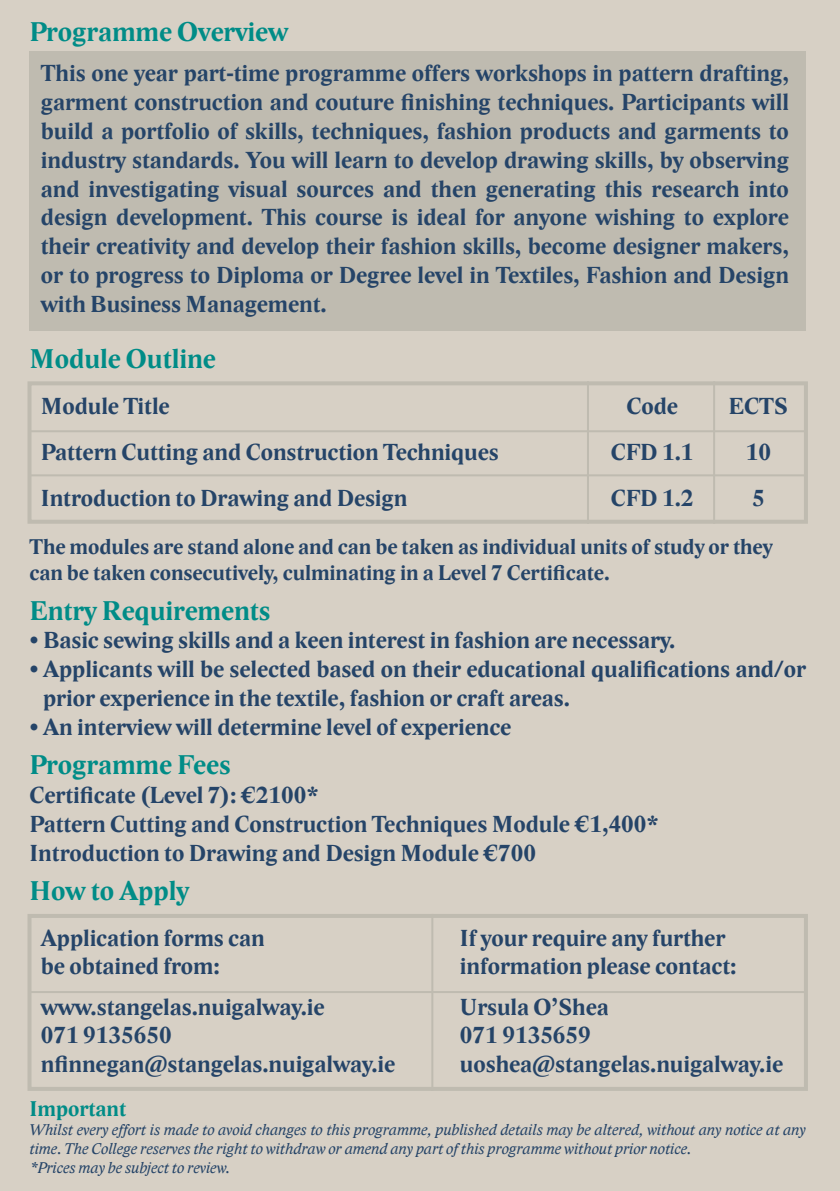
<style>
.page{position:relative;width:840px;height:1191px;background:#fff}
.page>*{position:absolute;margin:0;border:0;box-sizing:border-box;transform-origin:0 0}
.t1{font:700 28px "Lido STFCE";color:#008c87}
.t2{font:700 24px/28.8px "Lido STFCE";color:#254468}
.t3{font:700 22px/26px "Lido STFCE";color:#254468}
.t4{font:700 22px "Lido STFCE";color:#008c87}
.t5{font:italic 16px/19.2px "Lido STFCE";color:#254468}
</style>
<div class="page">
<div style="left:0;top:0;width:839px;height:1191px;background:#d7d0c5"></div>
<div style="left:29px;top:52px;width:776px;height:279px;background:#bfbbb0"></div>
<div style="left:27px;top:381px;width:780px;height:143px;border:4px solid #bfbbb0"></div>
<div style="left:27px;top:914px;width:780px;height:176px;border:4px solid #bfbbb0"></div>
<hr style="left:29px;top:430px;width:776px;height:2px;background:#bfbbb0">
<hr style="left:29px;top:991px;width:776px;height:2px;background:#bfbbb0">
<hr style="left:29px;top:474px;width:776px;height:2px;background:#bfbbb0">
<hr style="left:586px;top:381px;width:2px;height:143px;background:#bfbbb0">
<hr style="left:431px;top:914px;width:2px;height:176px;background:#bfbbb0">
<hr style="left:712px;top:381px;width:2px;height:143px;background:#bfbbb0">
<p class="t1" style="left:29px;top:15px;width:260px">Programme Overview</p>
<p class="t2" style="left:41px;top:59px;width:749px;text-align:justify">This one year part-time programme offers workshops in pattern drafting, garment construction and couture finishing techniques. Participants will build a portfolio of skills, techniques, fashion products and garments to industry standards. You will learn to develop drawing skills, by observing and investigating visual sources and then generating this research into design development. This course is ideal for anyone wishing to explore their creativity and develop their fashion skills, become designer makers, or to progress to Diploma or Degree level in Textiles, Fashion and Design with Business Management.</p>
<p class="t1" style="left:29px;top:342px;width:188px">Module Outline</p>
<p class="t2" style="left:41px;top:392px;width:130px">Module Title</p>
<p class="t2" style="left:626px;top:392px;width:53px">Code</p>
<p class="t2" style="left:728px;top:392px;width:61px">ECTS</p>
<p class="t2" style="left:41px;top:438px;width:459px">Pattern Cutting and Construction Techniques</p>
<p class="t2" style="left:610px;top:438px;width:84px">CFD 1.1</p>
<p class="t2" style="left:745px;top:438px;width:27px">10</p>
<p class="t2" style="left:41px;top:483px;width:368px">Introduction to Drawing and Design</p>
<p class="t2" style="left:610px;top:483px;width:84px">CFD 1.2</p>
<p class="t2" style="left:751px;top:483px;width:14px">5</p>
<p class="t3" style="left:29px;top:534px;width:744px">The modules are stand alone and can be taken as individual units of study or they can be taken consecutively, culminating in a Level 7 Certificate.</p>
<p class="t1" style="left:29px;top:593px;width:242px">Entry Requirements</p>
<p class="t2" style="left:29px;top:626px;width:647px">• Basic sewing skills and a keen interest in fashion are necessary.</p>
<p class="t2" style="left:43px;top:655px;width:763px;text-indent:-14px">• Applicants will be selected based on their educational qualifications and/or prior experience in the textile, fashion or craft areas.</p>
<p class="t2" style="left:29px;top:713px;width:483px">• An interview will determine level of experience</p>
<p class="t1" style="left:29px;top:748px;width:202px">Programme Fees</p>
<p class="t2" style="left:29px;top:781px;width:630px">Certificate (Level 7): €2100*<br>Pattern Cutting and Construction Techniques Module €1,400*<br>Introduction to Drawing and Design Module €700</p>
<p class="t1" style="left:29px;top:873px;width:161px">How to Apply</p>
<p class="t2" style="left:41px;top:923px;width:225px">Application forms can</p>
<p class="t2" style="left:459px;top:923px;width:266px">If your require any further</p>
<p class="t2" style="left:41px;top:952px;width:180px">be obtained from:</p>
<p class="t2" style="left:459px;top:952px;width:278px">information please contact:</p>
<p class="t2" style="left:41px;top:992px;width:285px">www.stangelas.nuigalway.ie</p>
<p class="t2" style="left:459px;top:992px;width:150px">Ursula O’Shea</p>
<p class="t2" style="left:41px;top:1021px;width:132px">071 9135650</p>
<p class="t2" style="left:459px;top:1021px;width:132px">071 9135659</p>
<p class="t2" style="left:41px;top:1050px;width:356px">nfinnegan@stangelas.nuigalway.ie</p>
<p class="t2" style="left:459px;top:1050px;width:324px">uoshea@stangelas.nuigalway.ie</p>
<p class="t4" style="left:29px;top:1095px;width:98px">Important</p>
<p class="t5" style="left:29px;top:1119px;width:777px">Whilst every effort is made to avoid changes to this programme, published details may be altered, without any notice at any time. The College reserves the right to withdraw or amend any part of this programme without prior notice.<br>*Prices may be subject to review.</p>
</div>
